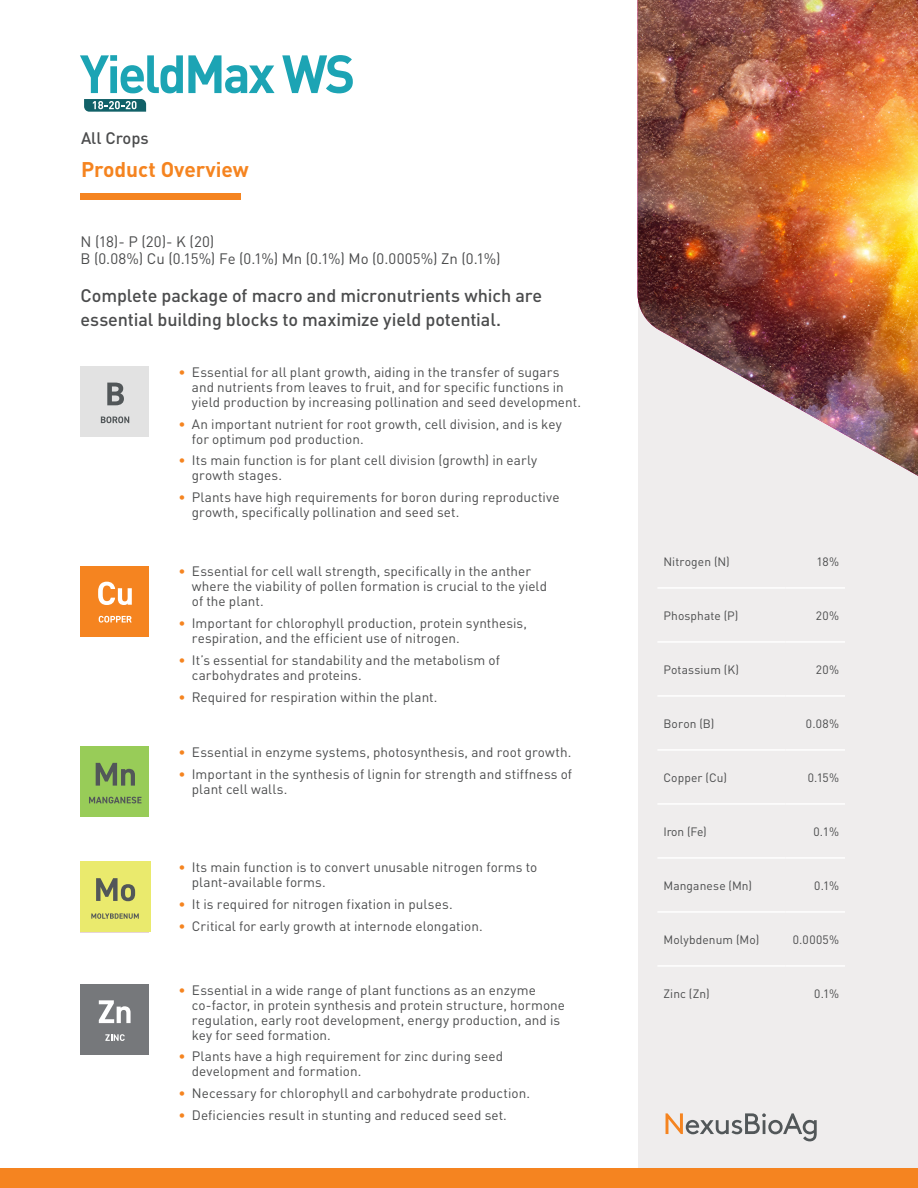
<style>
.page{position:relative;width:918px;height:1188px;background:#fff}
.page>*{position:absolute;margin:0;border:0;box-sizing:border-box;transform-origin:0 0}
.t1{font:700 21px "DIN Pro";color:#f58420}
.Intro_Deck_11_16{font:500 18px/24px "DIN Pro";letter-spacing:-.01em;color:#4b4c4d}
.t2{font:500 16.5px "DIN Pro";color:#4b4c4d}
.Intro_Deck_11_16-2{font:15px/17.2px "DIN Pro";color:#4b4c4d}
.t3{font:13.5px/15px "DIN Pro";letter-spacing:.005em;color:#4b4c4d}
.Intro_Deck_11_16-3{font:12px "DIN Pro";letter-spacing:.01em;color:#4b4c4d}
.s1{color:#f58420}
</style>
<div class="page">
<div style="left:638px;top:285px;width:280px;height:889px;background:#efeded"></div>
<div style="left:80px;top:367px;width:69px;height:70px;background:#e2e2e2"></div>
<svg style="left:107px;top:383px;width:17px;height:22px"></svg>
<svg style="left:101px;top:416px;width:28px;height:7px"></svg>
<div style="left:80px;top:566px;width:69px;height:70px;background:#f58420"></div>
<svg style="left:98px;top:582px;width:34px;height:23px"></svg>
<svg style="left:99px;top:616px;width:33px;height:7px"></svg>
<div style="left:80px;top:747px;width:69px;height:70px;background:#98cc58"></div>
<svg style="left:96px;top:763px;width:39px;height:23px"></svg>
<svg style="left:89px;top:797px;width:52px;height:6px"></svg>
<div style="left:80px;top:862px;width:70px;height:70px;background:#eaea6d"></div>
<svg style="left:96px;top:878px;width:39px;height:23px"></svg>
<svg style="left:91px;top:913px;width:48px;height:6px"></svg>
<div style="left:80px;top:984px;width:69px;height:71px;background:#76787b"></div>
<svg style="left:99px;top:1000px;width:32px;height:23px"></svg>
<svg style="left:105px;top:1034px;width:20px;height:7px"></svg>
<hr style="left:657px;top:641px;width:129px;height:2px;background:#fff">
<hr style="left:786px;top:641px;width:59px;height:2px;background:#fff">
<hr style="left:657px;top:695px;width:129px;height:2px;background:#fff">
<hr style="left:786px;top:695px;width:59px;height:2px;background:#fff">
<hr style="left:657px;top:749px;width:129px;height:2px;background:#fff">
<hr style="left:786px;top:749px;width:59px;height:2px;background:#fff">
<hr style="left:657px;top:803px;width:129px;height:2px;background:#fff">
<hr style="left:786px;top:803px;width:59px;height:2px;background:#fff">
<hr style="left:657px;top:857px;width:129px;height:2px;background:#fff">
<hr style="left:786px;top:857px;width:59px;height:2px;background:#fff">
<hr style="left:657px;top:911px;width:129px;height:2px;background:#fff">
<hr style="left:786px;top:911px;width:59px;height:2px;background:#fff">
<hr style="left:657px;top:965px;width:129px;height:2px;background:#fff">
<hr style="left:786px;top:965px;width:59px;height:2px;background:#fff">
<div style="left:0;top:1169px;width:918px;height:19px;background:#f58420"></div>
<svg style="left:666px;top:1113px;width:151px;height:28px"></svg>
<svg style="left:84px;top:99px;width:62px;height:13px"></svg>
<svg style="left:80px;top:55px;width:195px;height:38px"></svg>
<svg style="left:282px;top:55px;width:71px;height:38px"></svg>
<img style="left:638px;top:0;width:280px;height:476px">
<div style="left:81px;top:194px;width:160px;height:6px;background:#f58420"></div>
<p class="t2" style="left:81px;top:125px;width:69px">All Crops</p>
<p class="t1" style="left:81px;top:152px;width:169px">Product Overview</p>
<p class="Intro_Deck_11_16-2" style="left:81px;top:231px;width:421px">N (18)- P (20)- K (20)<br>B (0.08%) Cu (0.15%) Fe (0.1%) Mn (0.1%) Mo (0.0005%) Zn (0.1%)</p>
<p class="Intro_Deck_11_16" style="left:81px;top:281px;width:463px">Complete package of macro and micronutrients which are essential building blocks to maximize yield potential.</p>
<p class="t3" style="left:192px;top:363px;width:391px;text-indent:-14px"><span class="s1">•</span> Essential for all plant growth, aiding in the transfer of sugars and nutrients from leaves to fruit, and for specific functions in yield production by increasing pollination and seed development.</p>
<p class="t3" style="left:192px;top:415px;width:371px;text-indent:-14px"><span class="s1">•</span> An important nutrient for root growth, cell division, and is key for optimum pod production.</p>
<p class="t3" style="left:192px;top:452px;width:347px;text-indent:-14px"><span class="s1">•</span> Its main function is for plant cell division (growth) in early growth stages.</p>
<p class="t3" style="left:192px;top:489px;width:369px;text-indent:-14px"><span class="s1">•</span> Plants have high requirements for boron during reproductive growth, specifically pollination and seed set.</p>
<p class="t3" style="left:192px;top:563px;width:357px;text-indent:-14px"><span class="s1">•</span> Essential for cell wall strength, specifically in the anther where the viability of pollen formation is crucial to the yield of the plant.</p>
<p class="t3" style="left:192px;top:614px;width:337px;text-indent:-14px"><span class="s1">•</span> Important for chlorophyll production, protein synthesis, respiration, and the efficient use of nitrogen.</p>
<p class="t3" style="left:192px;top:651px;width:310px;text-indent:-14px"><span class="s1">•</span> It’s essential for standability and the metabolism of carbohydrates and proteins.</p>
<p class="t3" style="left:178px;top:688px;width:261px"><span class="s1">•</span> Required for respiration within the plant.</p>
<p class="t3" style="left:178px;top:744px;width:395px"><span class="s1">•</span> Essential in enzyme systems, photosynthesis, and root growth.</p>
<p class="t3" style="left:192px;top:765px;width:382px;text-indent:-14px"><span class="s1">•</span> Important in the synthesis of lignin for strength and stiffness of plant cell walls.</p>
<p class="t3" style="left:192px;top:859px;width:347px;text-indent:-14px"><span class="s1">•</span> Its main function is to convert unusable nitrogen forms to plant-available forms.</p>
<p class="t3" style="left:178px;top:895px;width:276px"><span class="s1">•</span> It is required for nitrogen fixation in pulses.</p>
<p class="t3" style="left:178px;top:917px;width:306px"><span class="s1">•</span> Critical for early growth at internode elongation.</p>
<p class="t3" style="left:192px;top:981px;width:375px;text-indent:-14px"><span class="s1">•</span> Essential in a wide range of plant functions as an enzyme co-factor, in protein synthesis and protein structure, hormone regulation, early root development, energy production, and is key for seed formation.</p>
<p class="t3" style="left:192px;top:1048px;width:313px;text-indent:-14px"><span class="s1">•</span> Plants have a high requirement for zinc during seed development and formation.</p>
<p class="t3" style="left:178px;top:1085px;width:353px"><span class="s1">•</span> Necessary for chlorophyll and carbohydrate production.</p>
<p class="t3" style="left:178px;top:1106px;width:330px"><span class="s1">•</span> Deficiencies result in stunting and reduced seed set.</p>
<p class="Intro_Deck_11_16-3" style="left:663px;top:552px;width:68px">Nitrogen (N)</p>
<p class="Intro_Deck_11_16-3" style="left:817px;top:552px;width:24px">18%</p>
<p class="Intro_Deck_11_16-3" style="left:663px;top:606px;width:77px">Phosphate (P)</p>
<p class="Intro_Deck_11_16-3" style="left:816px;top:606px;width:25px">20%</p>
<p class="Intro_Deck_11_16-3" style="left:663px;top:660px;width:77px">Potassium (K)</p>
<p class="Intro_Deck_11_16-3" style="left:816px;top:660px;width:25px">20%</p>
<p class="Intro_Deck_11_16-3" style="left:663px;top:714px;width:53px">Boron (B)</p>
<p class="Intro_Deck_11_16-3" style="left:806px;top:714px;width:35px">0.08%</p>
<p class="Intro_Deck_11_16-3" style="left:663px;top:768px;width:65px">Copper (Cu)</p>
<p class="Intro_Deck_11_16-3" style="left:808px;top:768px;width:33px">0.15%</p>
<p class="Intro_Deck_11_16-3" style="left:663px;top:822px;width:45px">Iron (Fe)</p>
<p class="Intro_Deck_11_16-3" style="left:814px;top:822px;width:27px">0.1%</p>
<p class="Intro_Deck_11_16-3" style="left:663px;top:876px;width:90px">Manganese (Mn)</p>
<p class="Intro_Deck_11_16-3" style="left:814px;top:876px;width:26px">0.1%</p>
<p class="Intro_Deck_11_16-3" style="left:663px;top:930px;width:97px">Molybdenum (Mo)</p>
<p class="Intro_Deck_11_16-3" style="left:793px;top:930px;width:48px">0.0005%</p>
<p class="Intro_Deck_11_16-3" style="left:663px;top:984px;width:48px">Zinc (Zn)</p>
<p class="Intro_Deck_11_16-3" style="left:814px;top:984px;width:26px">0.1%</p>
</div>
